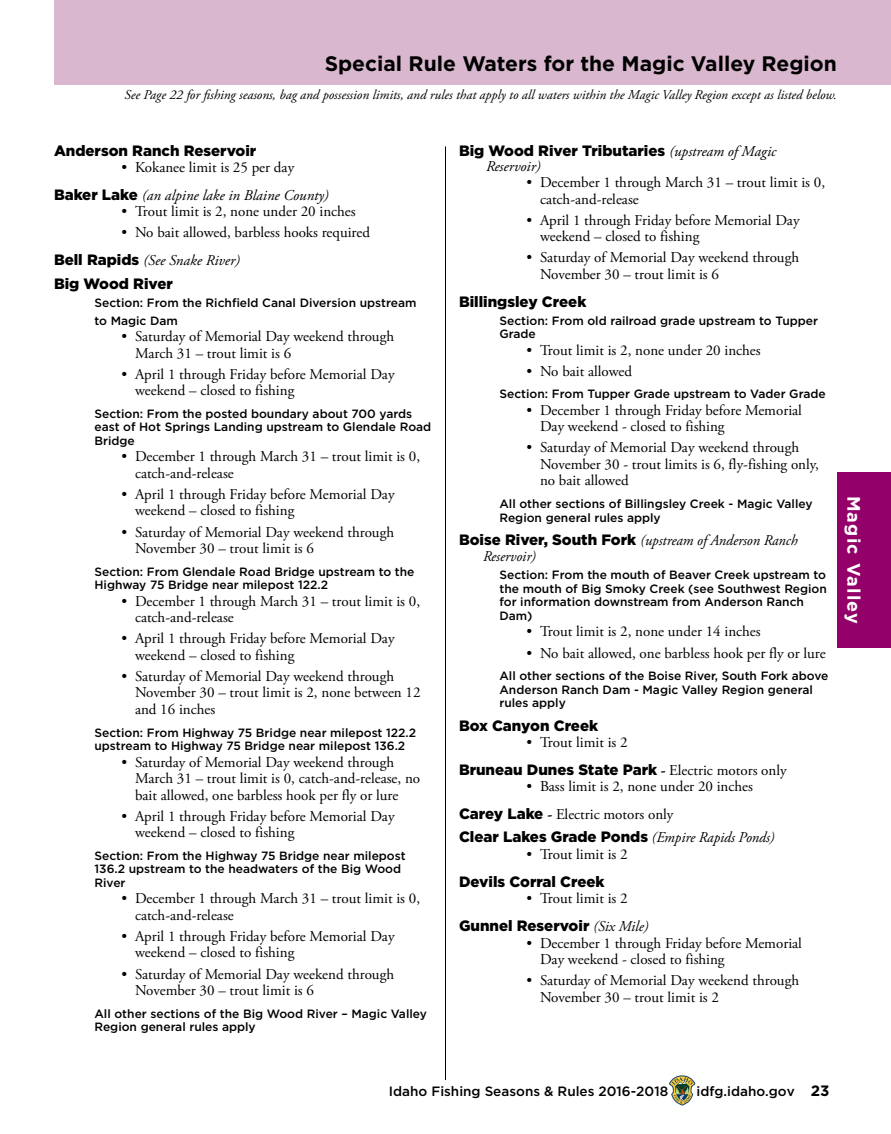
<style>
.page{position:relative;width:891px;height:1134px;background:#fff}
.page>*{position:absolute;margin:0;border:0;box-sizing:border-box;transform-origin:0 0}
.t1{font:700 21px "Gotham";color:#000}
.t2{font:700 18px "Gotham";letter-spacing:.07em;color:#fff}
.t3{font:15px/16.5px "Adobe Garamond Pro";color:#000}
.t4{font:900 15px "Gotham";color:#000}
.t5{font:italic 15px/27.9px "Adobe Garamond Pro";color:#000}
.t6{font:italic 13.5px "Adobe Garamond Pro";color:#000}
.t7{font:500 13.5px "Gotham";color:#000}
.t8{font:500 12px/13.5px "Gotham";color:#000}
.s1{font-style:normal}
.s2{font-family:"Gotham";font-weight:900;font-style:normal}
.s3{font-family:"Gotham";font-weight:900}
.s4{font-style:italic}
.s5{font-family:"Adobe Garamond Pro";font-weight:400;font-style:italic}
.s6{font-family:"Adobe Garamond Pro";font-weight:700}
.s7{font-family:"Adobe Garamond Pro";font-weight:400}
.s8{font-weight:700}
.s9{font-weight:700;font-size:15px}
</style>
<div class="page">
<svg style="left:669px;top:1075px;width:26px;height:31px"></svg>
<div style="left:837px;top:472px;width:54px;height:175px;background:#940069"></div>
<div style="left:54px;top:0;width:837px;height:85px;background:#d9b8cf"></div>
<hr style="left:445px;top:147px;width:1px;height:933px;background:#000">
<h1 class="t1" style="left:325px;top:51px;width:514px">Special Rule Waters for the Magic Valley Region</h1>
<p class="t6" style="left:125px;top:87px;width:714px">See Page 22 for fishing seasons, bag and possession limits, and rules that apply to all waters within the Magic Valley Region except as listed below.</p>
<p class="t4" style="left:54px;top:140px;width:204px">Anderson Ranch Reservoir</p>
<p class="t5" style="left:54px;top:154px;width:276px;text-indent:68px"><span class="s1">• Kokanee limit is 25 per day<br></span><span class="s2">Baker Lake</span> (an alpine lake in Blaine County)</p>
<p class="t3" style="left:122px;top:204px;width:236px">• Trout limit is 2, none under 20 inches</p>
<p class="t3" style="left:54px;top:219px;width:317px;line-height:27.9px;text-indent:68px">• No bait allowed, barbless hooks required<br><span class="s3">Bell Rapids</span> <span class="s4">(See Snake River)</span></p>
<p class="t4" style="left:54px;top:273px;width:120px">Big Wood River</p>
<p class="t8" style="left:94px;top:293px;width:324px;line-height:18px">Section: From the Richfield Canal Diversion upstream to Magic Dam</p>
<p class="t3" style="left:135px;top:329px;width:261px;text-indent:-14px">• Saturday of Memorial Day weekend through<br>March 31 – trout limit is 6</p>
<p class="t3" style="left:135px;top:366px;width:261px;text-indent:-14px">• April 1 through Friday before Memorial Day weekend – closed to fishing</p>
<p class="t8" style="left:94px;top:407px;width:338px">Section: From the posted boundary about 700 yards east of Hot Springs Landing upstream to Glendale Road<br>Bridge</p>
<p class="t3" style="left:135px;top:449px;width:287px;text-indent:-14px">• December 1 through March 31 – trout limit is 0, catch-and-release</p>
<p class="t3" style="left:135px;top:487px;width:261px;text-indent:-14px">• April 1 through Friday before Memorial Day weekend – closed to fishing</p>
<p class="t3" style="left:135px;top:524px;width:261px;text-indent:-14px">• Saturday of Memorial Day weekend through<br>November 30 – trout limit is 6</p>
<p class="t8" style="left:94px;top:564px;width:322px">Section: From Glendale Road Bridge upstream to the<br>Highway 75 Bridge near milepost 122.2</p>
<p class="t3" style="left:135px;top:593px;width:287px;text-indent:-14px">• December 1 through March 31 – trout limit is 0, catch-and-release</p>
<p class="t3" style="left:135px;top:631px;width:261px;text-indent:-14px">• April 1 through Friday before Memorial Day weekend – closed to fishing</p>
<p class="t3" style="left:135px;top:668px;width:287px;text-indent:-14px">• Saturday of Memorial Day weekend through<br>November 30 – trout limit is 2, none between 12 and 16 inches</p>
<p class="t8" style="left:94px;top:725px;width:323px">Section: From Highway 75 Bridge near milepost 122.2 upstream to Highway 75 Bridge near milepost 136.2</p>
<p class="t3" style="left:135px;top:754px;width:287px;text-indent:-14px">• Saturday of Memorial Day weekend through<br>March 31 – trout limit is 0, catch-and-release, no bait allowed, one barbless hook per fly or lure</p>
<p class="t3" style="left:135px;top:808px;width:261px;text-indent:-14px">• April 1 through Friday before Memorial Day weekend – closed to fishing</p>
<p class="t8" style="left:94px;top:849px;width:313px">Section: From the Highway 75 Bridge near milepost<br>136.2 upstream to the headwaters of the Big Wood<br>River</p>
<p class="t3" style="left:135px;top:891px;width:287px;text-indent:-14px">• December 1 through March 31 – trout limit is 0, catch-and-release</p>
<p class="t3" style="left:135px;top:928px;width:261px;text-indent:-14px">• April 1 through Friday before Memorial Day weekend – closed to fishing</p>
<p class="t3" style="left:135px;top:966px;width:261px;text-indent:-14px">• Saturday of Memorial Day weekend through<br>November 30 – trout limit is 6</p>
<p class="t8" style="left:94px;top:1006px;width:334px">All other sections of the Big Wood River – Magic Valley<br>Region general rules apply</p>
<p class="t4" style="left:459px;top:140px;width:319px">Big Wood River Tributaries <span class="s5">(upstream of Magic</span></p>
<p class="t5" style="left:486px;top:152px;width:56px">Reservoir)</p>
<p class="t3" style="left:540px;top:175px;width:287px;text-indent:-14px">• December 1 through March 31 – trout limit is 0, catch-and-release</p>
<p class="t3" style="left:540px;top:212px;width:261px;text-indent:-14px">• April 1 through Friday before Memorial Day weekend – closed to fishing</p>
<p class="t3" style="left:540px;top:250px;width:261px;text-indent:-14px">• Saturday of Memorial Day weekend through<br>November 30 – trout limit is 6</p>
<p class="t4" style="left:459px;top:291px;width:129px">Billingsley Creek</p>
<p class="t8" style="left:500px;top:313px;width:320px">Section: From old railroad grade upstream to Tupper<br>Grade</p>
<p class="t3" style="left:526px;top:342px;width:236px">• Trout limit is 2, none under 20 inches</p>
<p class="t3" style="left:526px;top:363px;width:107px">• No bait allowed</p>
<p class="t8" style="left:500px;top:387px;width:328px">Section: From Tupper Grade upstream to Vader Grade</p>
<p class="t3" style="left:540px;top:402px;width:264px;text-indent:-14px">• December 1 through Friday before Memorial<br>Day weekend - closed to fishing</p>
<p class="t3" style="left:540px;top:440px;width:280px;text-indent:-14px">• Saturday of Memorial Day weekend through<br>November 30 - trout limits is 6, fly-fishing only, no bait allowed</p>
<p class="t8" style="left:500px;top:497px;width:315px">All other sections of Billingsley Creek - Magic Valley<br>Region general rules apply</p>
<p class="t5" style="left:483px;top:532px;width:316px;line-height:16.5px;text-indent:-24px"><span class="s2">Boise River, South Fork</span> (upstream of Anderson Ranch<br>Reservoir)</p>
<p class="t8" style="left:500px;top:568px;width:329px">Section: From the mouth of Beaver Creek upstream to the mouth of Big Smoky Creek (see Southwest Region for information downstream from Anderson Ranch Dam)</p>
<p class="t3" style="left:526px;top:624px;width:236px">• Trout limit is 2, none under 14 inches</p>
<p class="t3" style="left:526px;top:645px;width:301px">• No bait allowed, one barbless hook per fly or lure</p>
<p class="t8" style="left:500px;top:669px;width:330px">All other sections of the Boise River, South Fork above<br>Anderson Ranch Dam - Magic Valley Region general rules apply</p>
<p class="t4" style="left:459px;top:715px;width:141px">Box Canyon Creek</p>
<p class="t3" style="left:526px;top:735px;width:103px">• Trout limit is 2</p>
<p class="t4" style="left:459px;top:759px;width:329px">Bruneau Dunes State Park <span class="s6">-</span> <span class="s7">Electric motors only</span></p>
<p class="t3" style="left:459px;top:773px;width:295px;line-height:27.9px;text-indent:68px">• Bass limit is 2, none under 20 inches<br><span class="s3">Carey Lake</span> <span class="s8">-</span> Electric motors only</p>
<p class="t4" style="left:459px;top:827px;width:317px">Clear Lakes Grade Ponds <span class="s5">(Empire Rapids Ponds)</span></p>
<p class="t3" style="left:526px;top:846px;width:103px">• Trout limit is 2</p>
<p class="t4" style="left:459px;top:871px;width:147px">Devils Corral Creek</p>
<p class="t3" style="left:526px;top:891px;width:103px">• Trout limit is 2</p>
<p class="t4" style="left:459px;top:915px;width:191px">Gunnel Reservoir <span class="s5">(Six Mile)</span></p>
<p class="t3" style="left:540px;top:935px;width:264px;text-indent:-14px">• December 1 through Friday before Memorial<br>Day weekend - closed to fishing</p>
<p class="t3" style="left:540px;top:973px;width:261px;text-indent:-14px">• Saturday of Memorial Day weekend through<br>November 30 – trout limit is 2</p>
<p class="t2" style="left:864px;top:496px;width:130px;rotate:90deg">Magic Valley</p>
<p class="t7" style="left:389px;top:1084px;width:281px">Idaho Fishing Seasons &amp; Rules 2016-2018</p>
<p class="t7" style="left:697px;top:1084px;width:134px">idfg.idaho.gov <span class="s9">23</span></p>
</div>
